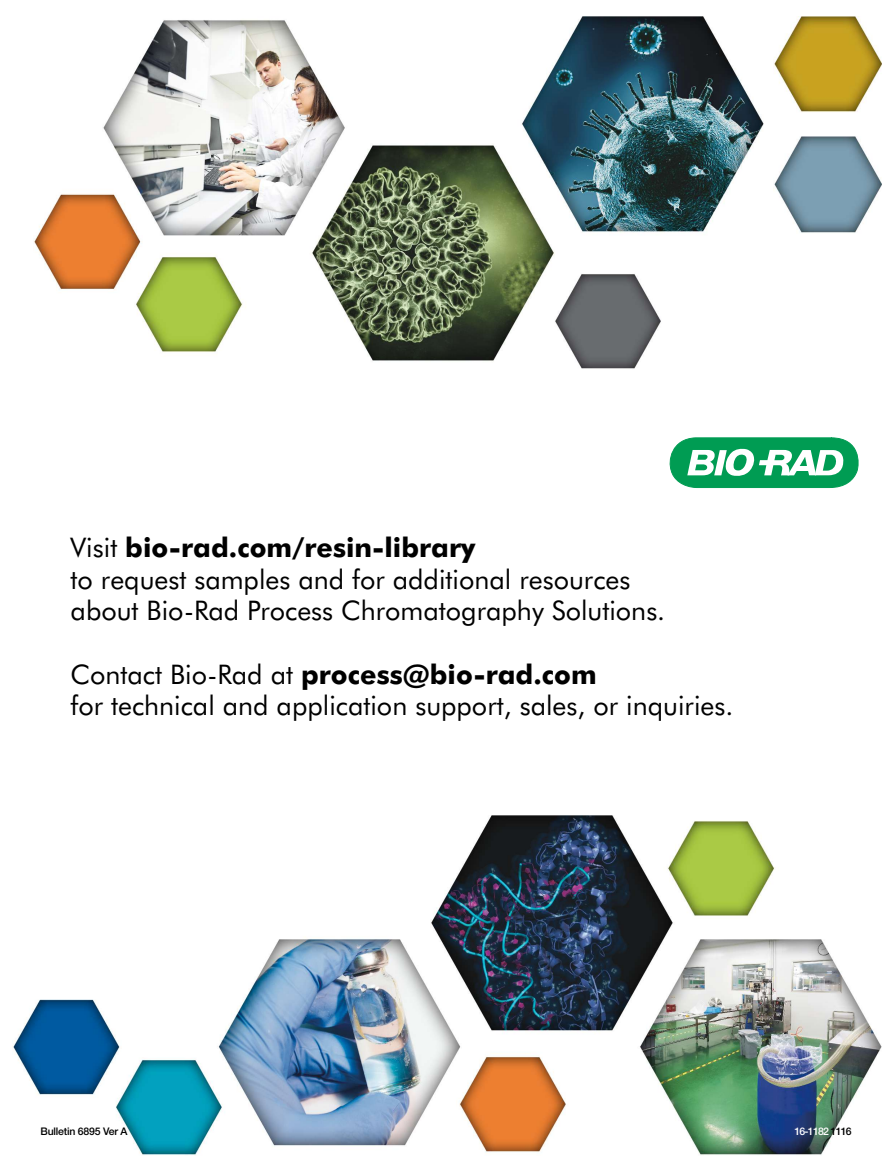
<style>
.page{position:relative;width:891px;height:1175px;background:#fff}
.page>*{position:absolute;margin:0;border:0;box-sizing:border-box;transform-origin:0 0}
.t1{font:27px/31.5px "Futura BT";color:#000}
.t2{font:500 10.5px "Helvetica Neue LT Std";letter-spacing:-.02em;color:#000}
.t3{font:500 10.5px "Helvetica Neue LT Std";letter-spacing:-.07em;color:#fff}
.s1{font-weight:700}
.s2{color:#000}
</style>
<div class="page">
<img style="left:774px;top:16px;width:108px;height:96px">
<img style="left:774px;top:137px;width:108px;height:96px">
<img style="left:12px;top:815px;width:869px;height:340px">
<img style="left:34px;top:17px;width:729px;height:352px">
<svg style="left:669px;top:437px;width:190px;height:51px"></svg>
<p class="t1" style="left:71px;top:534px;width:596px">Visit <span class="s1">bio-rad.com/resin-library<br></span>to request samples and for additional resources about Bio-Rad Process Chromatography Solutions.</p>
<p class="t1" style="left:71px;top:660px;width:664px">Contact Bio-Rad at <span class="s1">process@bio-rad.com<br></span>for technical and application support, sales, or inquiries.</p>
<p class="t2" style="left:40px;top:1127px;width:89px">Bulletin 6895 Ver A</p>
<p class="t3" style="left:794px;top:1127px;width:59px">16-1182 <span class="s2">1116</span></p>
</div>
